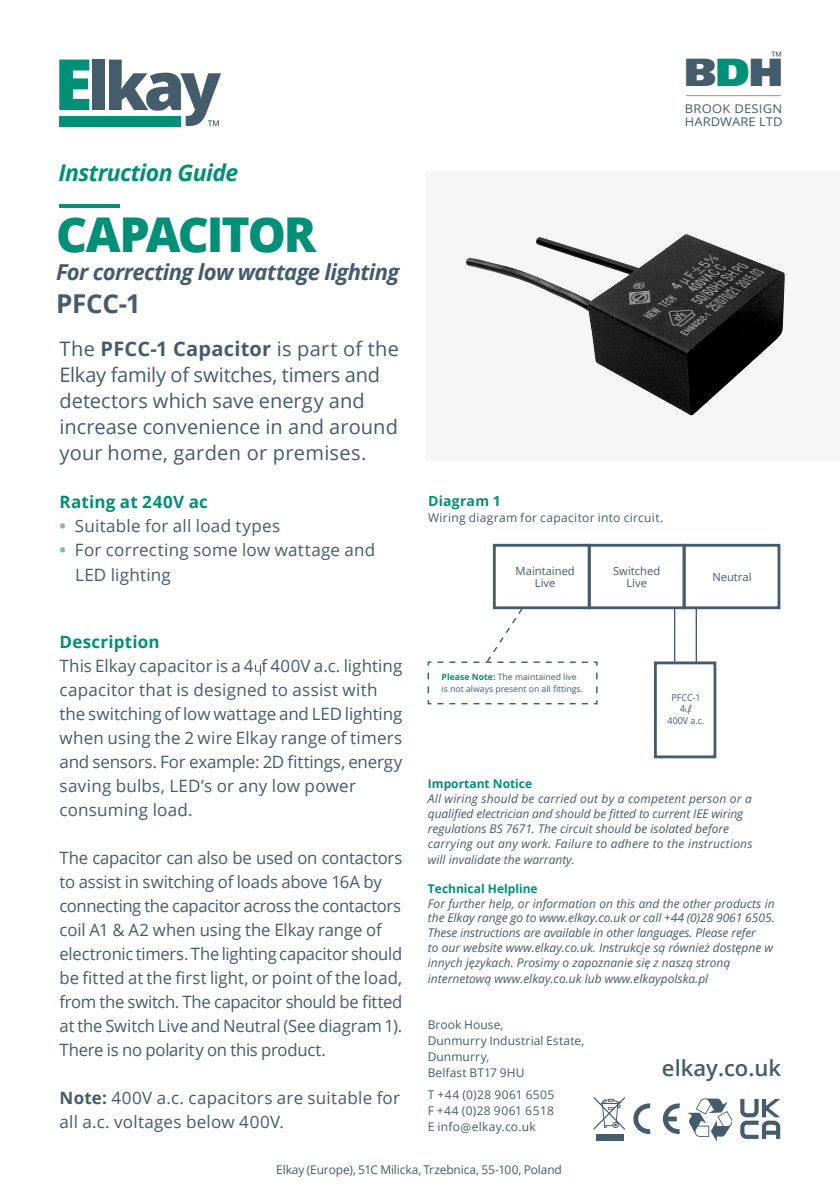
<style>
.page{position:relative;width:840px;height:1191px;background:#fff}
.page>*{position:absolute;margin:0;border:0;box-sizing:border-box;transform-origin:0 0}
.t1{font:800 48px "Open Sans";letter-spacing:-.045em;color:#009077}
.t2{font:48px "Open Sans";color:#009077;scale:3 1}
.t3{font:900 39.2px "Frutiger LT Std";color:#445c6c;scale:1.07 1}
.t4{font:700 26px "Open Sans";color:#445c6c}
.t5{font:italic 700 23px "Open Sans";letter-spacing:-.025em;color:#009077}
.t6{font:italic 700 22px "Open Sans";letter-spacing:-.03em;color:#445c6c}
.t7{font:600 22px "Open Sans";color:#445c6c}
.t8{font:20px/26px "Open Sans";color:#445c6c}
.t9{font:17px/24px "Open Sans";color:#445c6c}
.t10{font:700 17px "Open Sans";letter-spacing:.015em;color:#009077}
.t11{font:700 14px "Open Sans";letter-spacing:.02em;color:#009077}
.t12{font:italic 12px/15px "Open Sans";color:#445c6c}
.t13{font:12px/16px "Open Sans";letter-spacing:.015em;color:#445c6c}
.t14{font:12px "Open Sans";letter-spacing:-.01em;color:#445c6c}
.t15{font:700 12px "Open Sans";color:#009077}
.t16{font:12px/13px "Open Sans";letter-spacing:.015em;color:#445c6c;scale:1.07 1}
.t17{font:11.2px/11.4px "Open Sans";color:#445c6c;text-align:center}
.t18{font:9.6px/11.4px "Open Sans";color:#445c6c;text-align:center;scale:.93 1}
.t19{font:8.6px/12.8px "Open Sans";color:#445c6c}
.s1{font-weight:700}
.s2{font-weight:700;color:#78bcaf}
.s3{color:#009077}
.s4{font-weight:700;color:#009077}
</style>
<div class="page">
<div style="left:426px;top:171px;width:413px;height:289px;background:#f6f6f7"></div>
<hr style="left:685px;top:95px;width:95px;height:1px;background:#969faa">
<svg style="left:771px;top:52px;width:9px;height:4px"></svg>
<div style="left:59px;top:116px;width:122px;height:10px;background:#009077"></div>
<div style="left:92px;top:60px;width:13px;height:50px;background:#445c6c"></div>
<svg style="left:59px;top:60px;width:30px;height:50px"></svg>
<svg style="left:109px;top:60px;width:112px;height:66px"></svg>
<img style="left:466px;top:234px;width:318px;height:182px">
<svg style="left:255px;top:664px;width:6px;height:11px"></svg>
<img style="left:687px;top:1099px;width:44px;height:42px">
<svg style="left:633px;top:1103px;width:46px;height:31px"></svg>
<div style="left:596px;top:1134px;width:27px;height:6px;background:#445c6c"></div>
<svg style="left:593px;top:1097px;width:32px;height:32px"></svg>
<svg style="left:740px;top:1099px;width:39px;height:40px"></svg>
<div style="left:492px;top:544px;width:98px;height:65px;border:3px solid #445c6c"></div>
<div style="left:587px;top:544px;width:98px;height:65px;border:3px solid #445c6c"></div>
<div style="left:682px;top:544px;width:98px;height:65px;border:3px solid #445c6c"></div>
<div style="left:653px;top:661px;width:63px;height:97px;border:3px solid #445c6c"></div>
<svg style="left:427px;top:607px;width:171px;height:98px"></svg>
<hr style="left:673px;top:608px;width:2px;height:54px;background:#445c6c">
<hr style="left:695px;top:608px;width:1px;height:54px;background:#445c6c">
<h3 class="t5" style="left:58px;top:157px;width:181px">Instruction Guide</h3>
<h1 class="t2" style="left:53px;top:168px;width:25px">–</h1>
<h1 class="t1" style="left:56px;top:198px;width:262px">CAPACITOR</h1>
<p class="t6" style="left:56px;top:257px;width:344px">For correcting low wattage lighting</p>
<h3 class="t4" style="left:56px;top:285px;width:86px">PFCC-1</h3>
<p class="t8" style="left:60px;top:336px;width:341px">The <span class="s1">PFCC-1 Capacitor</span> is part of the Elkay family of switches, timers and detectors which save energy and increase convenience in and around your home, garden or premises.</p>
<p class="t10" style="left:60px;top:490px;width:150px">Rating at 240V ac</p>
<p class="t9" style="left:60px;top:514px;width:222px"><span class="s2">•</span> Suitable for all load types</p>
<p class="t9" style="left:75px;top:538px;width:301px;text-indent:-16px"><span class="s2">•</span> For correcting some low wattage and<br>LED lighting</p>
<p class="t10" style="left:60px;top:630px;width:102px">Description</p>
<p class="t9" style="left:60px;top:653px;width:344px">This Elkay capacitor is a 4 f 400V a.c. lighting capacitor that is designed to assist with the switching of low wattage and LED lighting when using the 2 wire Elkay range of timers and sensors. For example: 2D fittings, energy saving bulbs, LED’s or any low power consuming load.</p>
<p class="t9" style="left:60px;top:845px;width:344px">The capacitor can also be used on contactors to assist in switching of loads above 16A by connecting the capacitor across the contactors coil A1 &amp; A2 when using the Elkay range of electronic timers. The lighting capacitor should be fitted at the first light, or point of the load, from the switch. The capacitor should be fitted at the Switch Live and Neutral (See diagram 1).<br>There is no polarity on this product.</p>
<p class="t9" style="left:60px;top:1085px;width:342px"><span class="s1">Note:</span> 400V a.c. capacitors are suitable for all a.c. voltages below 400V.</p>
<h2 class="t3" style="left:683px;top:49px;width:94px">B<span class="s3">D</span>H</h2>
<p class="t16" style="left:684px;top:102px;width:93px">BROOK DESIGN<br>HARDWARE LTD</p>
<p class="t11" style="left:428px;top:491px;width:74px">Diagram 1</p>
<p class="t13" style="left:428px;top:509px;width:237px">Wiring diagram for capacitor into circuit.</p>
<p class="t17" style="left:515px;top:565px;width:61px">Maintained<br>Live</p>
<p class="t17" style="left:612px;top:565px;width:49px">Switched<br>Live</p>
<p class="t17" style="left:712px;top:571px;width:41px">Neutral</p>
<p class="t19" style="left:441px;top:670px;width:143px"><span class="s4">Please Note:</span> The maintained live is not always present on all fittings.</p>
<p class="t18" style="left:667px;top:691px;width:41px">PFCC-1<br>4 f<br>400V a.c.</p>
<p class="t15" style="left:427px;top:774px;width:106px">Important Notice</p>
<p class="t12" style="left:427px;top:790px;width:326px">All wiring should be carried out by a competent person or a qualified electrician and should be fitted to current IEE wiring regulations BS 7671. The circuit should be isolated before carrying out any work. Failure to adhere to the instructions will invalidate the warranty.</p>
<p class="t15" style="left:427px;top:880px;width:111px">Technical Helpline</p>
<p class="t12" style="left:427px;top:895px;width:348px">For further help, or information on this and the other products in the Elkay range go to www.elkay.co.uk or call +44 (0)28 9061 6505.<br>These instructions are available in other languages. Please refer<br>to our website www.elkay.co.uk. Instrukcje są również dostępne w innych językach. Prosimy o zapoznanie się z naszą stroną internetową www.elkay.co.uk lub www.elkaypolska.pl</p>
<p class="t13" style="left:427px;top:1016px;width:158px">Brook House,<br>Dunmurry Industrial Estate,<br>Dunmurry,<br>Belfast BT17 9HU</p>
<p class="t13" style="left:427px;top:1086px;width:128px;text-align:justify">T +44 (0)28 9061 6505<br>F +44 (0)28 9061 6518<br>E info@elkay.co.uk</p>
<p class="t7" style="left:661px;top:1053px;width:120px">elkay.co.uk</p>
<p class="t14" style="left:276px;top:1161px;width:287px">Elkay (Europe), 51C Milicka, Trzebnica, 55-100, Poland</p>
</div>
